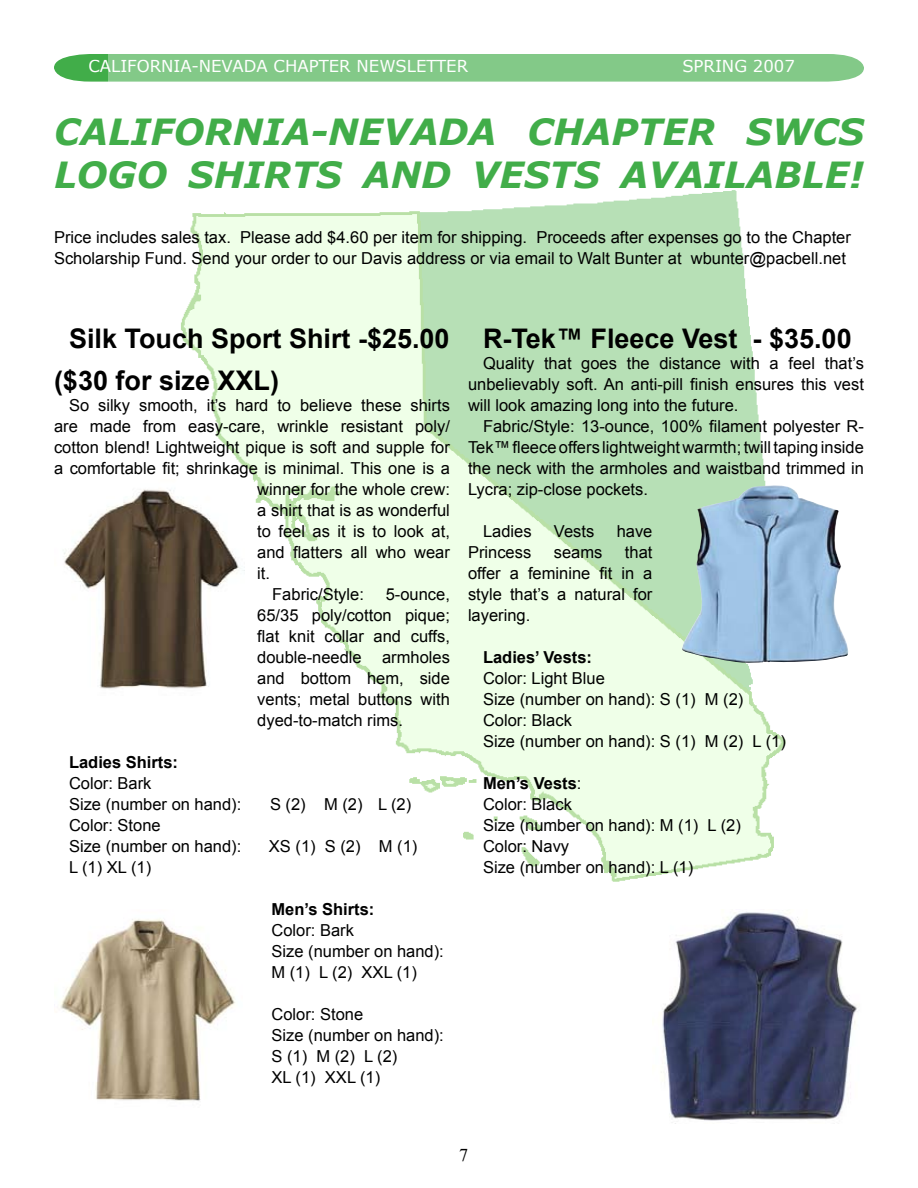
<style>
.page{position:relative;width:918px;height:1188px;background:#fff}
.page>*{position:absolute;margin:0;border:0;box-sizing:border-box;transform-origin:0 0}
.t1{font:italic 700 36px/43.2px "Verdana";color:#41ad49}
.t2{font:700 27px/42px "Arial";color:#000}
.t3{font:16.5px/21px "Arial";color:#000}
.t4{font:16.5px "Verdana";color:#fff}
.t5{font:700 16.5px "Arial";color:#000}
.s1{font-weight:700}
</style>
<div class="page">
<svg style="left:54px;top:54px;width:54px;height:28px;background:#5db964"></svg>
<img style="left:108px;top:54px;width:756px;height:828px">
<img style="left:64px;top:479px;width:183px;height:219px">
<img style="left:60px;top:918px;width:175px;height:183px">
<img style="left:681px;top:485px;width:167px;height:178px">
<img style="left:661px;top:910px;width:196px;height:214px">
<p class="t4" style="left:88px;top:56px;width:381px">CALIFORNIA-NEVADA CHAPTER NEWSLETTER</p>
<p class="t4" style="left:682px;top:56px;width:114px">SPRING 2007</p>
<h1 class="t1" style="left:54px;top:109px;width:811px">CALIFORNIA-NEVADA CHAPTER SWCS<br>LOGO SHIRTS AND VESTS AVAILABLE!</h1>
<p class="t3" style="left:54px;top:227px;width:798px">Price includes sales tax. Please add $4.60 per item for shipping. Proceeds after expenses go to the Chapter<br>Scholarship Fund. Send your order to our Davis address or via email to Walt Bunter at wbunter@pacbell.net</p>
<h2 class="t2" style="left:54px;top:318px;width:397px;text-indent:15px">Silk Touch Sport Shirt -$25.00 ($30 for size XXL)</h2>
<p class="t3" style="left:69px;top:395px;width:382px">So silky smooth, it’s hard to believe these shirts</p>
<p class="t3" style="left:54px;top:416px;width:397px">are made from easy-care, wrinkle resistant poly/</p>
<p class="t3" style="left:54px;top:437px;width:397px">cotton blend! Lightweight pique is soft and supple for</p>
<p class="t3" style="left:54px;top:458px;width:397px">a comfortable fit; shrinkage is minimal. This one is a</p>
<p class="t3" style="left:257px;top:479px;width:194px">winner for the whole crew:</p>
<p class="t3" style="left:257px;top:500px;width:194px">a shirt that is as wonderful</p>
<p class="t3" style="left:257px;top:521px;width:194px">to feel as it is to look at,</p>
<p class="t3" style="left:257px;top:542px;width:194px">and flatters all who wear</p>
<p class="t3" style="left:257px;top:563px;width:14px">it.</p>
<p class="t3" style="left:272px;top:584px;width:93px">Fabric/Style:</p>
<p class="t3" style="left:257px;top:584px;width:194px;text-align:justify;text-indent:129px">5-ounce, 65/35 poly/cotton pique; flat knit collar and cuffs, double-needle armholes and bottom hem, side vents; metal buttons with dyed-to-match rims.</p>
<p class="t5" style="left:69px;top:751px;width:111px">Ladies Shirts:</p>
<p class="t3" style="left:69px;top:773px;width:174px">Color: Bark<br>Size (number on hand):</p>
<p class="t3" style="left:69px;top:815px;width:174px">Color: Stone<br>Size (number on hand):</p>
<p class="t3" style="left:69px;top:857px;width:84px">L (1) XL (1)</p>
<p class="t3" style="left:270px;top:794px;width:143px">S (2) M (2) L (2)</p>
<p class="t3" style="left:269px;top:836px;width:150px">XS (1) S (2) M (1)</p>
<p class="t5" style="left:272px;top:898px;width:104px">Men’s Shirts:</p>
<p class="t3" style="left:272px;top:920px;width:174px">Color: Bark<br>Size (number on hand):<br>M (1) L (2) XXL (1)</p>
<p class="t3" style="left:272px;top:1004px;width:174px">Color: Stone<br>Size (number on hand):<br>S (1) M (2) L (2)<br>XL (1) XXL (1)</p>
<h2 class="t2" style="left:483px;top:318px;width:370px">R-Tek™ Fleece Vest - $35.00</h2>
<p class="t3" style="left:468px;top:353px;width:398px;text-align:justify;text-indent:15px">Quality that goes the distance with a feel that’s unbelievably soft. An anti-pill finish ensures this vest will look amazing long into the future.</p>
<p class="t3" style="left:468px;top:416px;width:397px;text-align:justify;text-indent:15px">Fabric/Style: 13-ounce, 100% filament polyester R-Tek™ fleece offers lightweight warmth; twill taping inside the neck with the armholes and waistband trimmed in Lycra; zip-close pockets.</p>
<p class="t3" style="left:483px;top:521px;width:50px">Ladies</p>
<p class="t3" style="left:554px;top:521px;width:42px">Vests</p>
<p class="t3" style="left:617px;top:521px;width:37px">have</p>
<p class="t3" style="left:468px;top:542px;width:65px">Princess</p>
<p class="t3" style="left:554px;top:542px;width:50px">seams</p>
<p class="t3" style="left:468px;top:542px;width:186px;text-align:justify;text-indent:157px">that offer a feminine fit in a style that’s a natural for layering.</p>
<p class="t5" style="left:483px;top:646px;width:111px">Ladies’ Vests:</p>
<p class="t3" style="left:483px;top:668px;width:304px">Color: Light Blue<br>Size (number on hand): S (1) M (2)<br>Color: Black<br>Size (number on hand): S (1) M (2) L (1)</p>
<p class="t3" style="left:483px;top:773px;width:259px"><span class="s1">Men’s Vests</span>:<br>Color: Black<br>Size (number on hand): M (1) L (2)<br>Color: Navy<br>Size (number on hand): L (1)</p>
</div>
